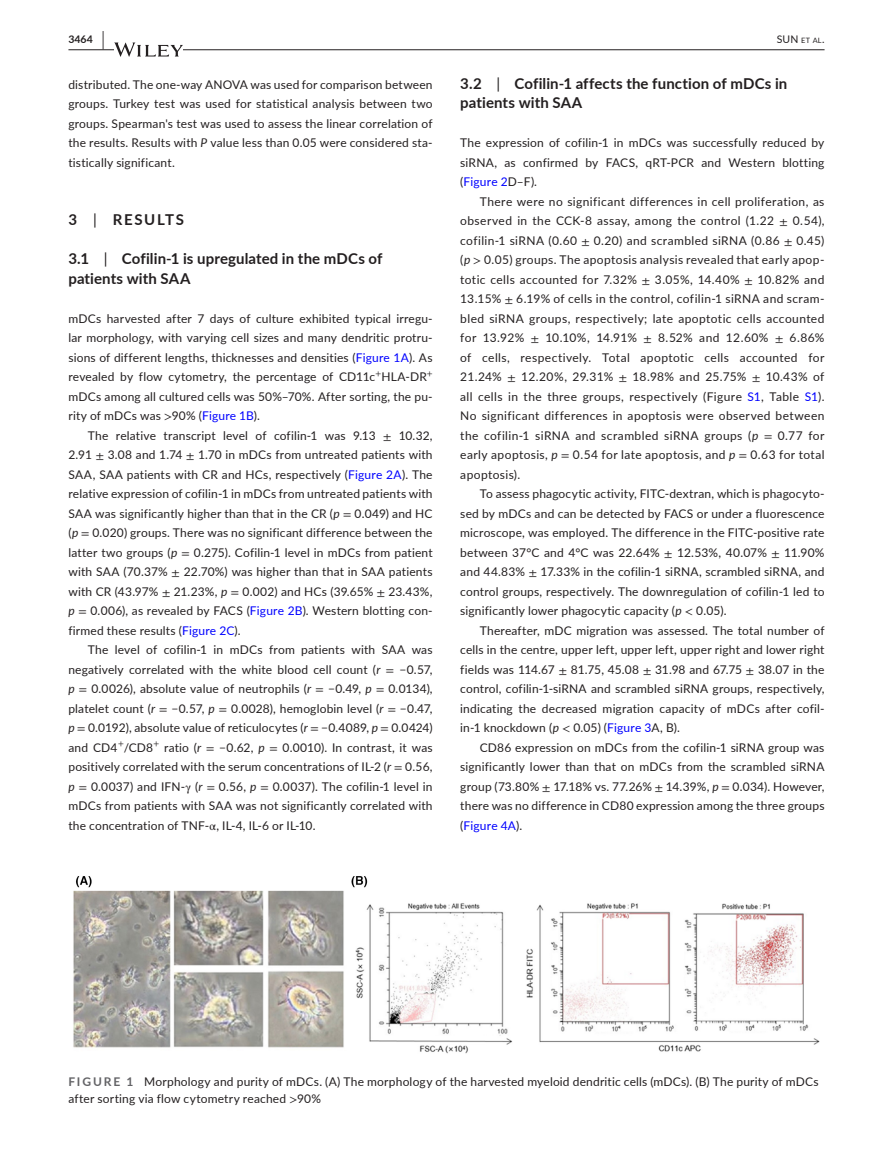
<style>
.page{position:relative;width:893px;height:1174px;background:#fff}
.page>*{position:absolute;margin:0;border:0;box-sizing:border-box;transform-origin:0 0}
.t1{font:700 15px/19.5px "Lato";letter-spacing:.005em;color:#231f20}
.t2{font:700 15px "Lato";letter-spacing:.105em;color:#231f20}
.t3{font:12px/19.5px "Lato";letter-spacing:.015em;color:#231f20;text-align:justify}
.t4{font:10.5px "Lato";color:#231f20}
.t5{font:700 10.5px "Lato";color:#231f20}
.t6{font:8.4px "STIX";color:#231f20}
.s1{font-size:19.5px}
.s2{font-size:7.35px}
.s3{font-style:italic}
.s4{font-weight:400}
.s5{color:#00f}
.s6{font-family:"STIX"}
.s7{font-weight:700;color:#636366}
</style>
<div class="page">
<hr style="left:68px;top:49px;width:756px;height:1px;background:#231f20">
<svg style="left:114px;top:42px;width:69px;height:15px"></svg>
<img style="left:73px;top:876px;width:747px;height:178px">
<p class="t5" style="left:68px;top:31px;width:37px">3464 <span class="s1">|</span></p>
<p class="t4" style="left:777px;top:31px;width:49px">SUN <span class="s2">et al</span>.</p>
<p class="t3" style="left:68px;top:74px;width:366px">distributed. The one-way ANOVA was used for comparison between groups. Turkey test was used for statistical analysis between two groups. Spearman's test was used to assess the linear correlation of the results. Results with <span class="s3">P</span> value less than 0.05 were considered sta&shy;tistically significant.</p>
<p class="t1" style="left:460px;top:73px;width:329px">3.2 <span class="s4">|</span> Cofilin-1 affects the function of mDCs in patients with SAA</p>
<p class="t3" style="left:460px;top:132px;width:366px">The expression of cofilin-1 in mDCs was successfully reduced by siRNA, as confirmed by FACS, qRT-PCR and Western blotting (<span class="s5">Figure 2</span>D–F).</p>
<p class="t3" style="left:460px;top:191px;width:366px;text-indent:20px">There were no significant differences in cell proliferation, as observed in the CCK-8 assay, among the control (1.22 <span class="s6">±</span> 0.54), cofilin-1 siRNA (0.60 <span class="s6">±</span> 0.20) and scrambled siRNA (0.86 <span class="s6">±</span> 0.45) (<span class="s3">p</span> <span class="s6">&gt;</span> 0.05) groups. The apoptosis analysis revealed that early apop&shy;totic cells accounted for 7.32% <span class="s6">±</span> 3.05%, 14.40% <span class="s6">±</span> 10.82% and 13.15% <span class="s6">±</span> 6.19% of cells in the control, cofilin-1 siRNA and scram&shy;bled siRNA groups, respectively; late apoptotic cells accounted for 13.92% <span class="s6">±</span> 10.10%, 14.91% <span class="s6">±</span> 8.52% and 12.60% <span class="s6">±</span> 6.86% of cells, respectively. Total apoptotic cells accounted for 21.24% <span class="s6">±</span> 12.20%, 29.31% <span class="s6">±</span> 18.98% and 25.75% <span class="s6">±</span> 10.43% of all cells in the three groups, respectively (Figure <span class="s5">S1</span>, Table <span class="s5">S1</span>).<br>No significant differences in apoptosis were observed between the cofilin-1 siRNA and scrambled siRNA groups (<span class="s3">p</span> <span class="s6">=</span> 0.77 for early apoptosis, <span class="s3">p</span> <span class="s6">=</span> 0.54 for late apoptosis, and <span class="s3">p</span> <span class="s6">=</span> 0.63 for total apoptosis).</p>
<p class="t3" style="left:460px;top:483px;width:366px;text-indent:20px">To assess phagocytic activity, FITC-dextran, which is phagocyto&shy;sed by mDCs and can be detected by FACS or under a fluorescence microscope, was employed. The difference in the FITC-positive rate between 37°C and 4°C was 22.64% <span class="s6">±</span> 12.53%, 40.07% <span class="s6">±</span> 11.90% and 44.83% <span class="s6">±</span> 17.33% in the cofilin-1 siRNA, scrambled siRNA, and control groups, respectively. The downregulation of cofilin-1 led to significantly lower phagocytic capacity (<span class="s3">p</span> <span class="s6">&lt;</span> 0.05).</p>
<p class="t3" style="left:460px;top:620px;width:366px;text-indent:20px">Thereafter, mDC migration was assessed. The total number of cells in the centre, upper left, upper left, upper right and lower right fields was 114.67 <span class="s6">±</span> 81.75, 45.08 <span class="s6">±</span> 31.98 and 67.75 <span class="s6">±</span> 38.07 in the control, cofilin-1-siRNA and scrambled siRNA groups, respectively, indicating the decreased migration capacity of mDCs after cofil&shy;in-1 knockdown (<span class="s3">p</span> <span class="s6">&lt;</span> 0.05) (<span class="s5">Figure 3</span>A, B).</p>
<p class="t3" style="left:460px;top:737px;width:366px;text-indent:20px">CD86 expression on mDCs from the cofilin-1 siRNA group was significantly lower than that on mDCs from the scrambled siRNA group (73.80% <span class="s6">±</span> 17.18% vs. 77.26% <span class="s6">±</span> 14.39%, <span class="s3">p</span> <span class="s6">=</span> 0.034). However, there was no difference in CD80 expression among the three groups (<span class="s5">Figure 4A</span>).</p>
<p class="t2" style="left:68px;top:209px;width:117px">3 <span class="s4">|</span> RESULTS</p>
<p class="t1" style="left:68px;top:248px;width:316px">3.1 <span class="s4">|</span> Cofilin-1 is upregulated in the mDCs of patients with SAA</p>
<p class="t3" style="left:68px;top:308px;width:366px">mDCs harvested after 7 days of culture exhibited typical irregu&shy;lar morphology, with varying cell sizes and many dendritic protru&shy;sions of different lengths, thicknesses and densities (<span class="s5">Figure 1A</span>). As revealed by flow cytometry, the percentage of CD11c</p>
<p class="t6" style="left:375px;top:367px;width:7px">+</p>
<p class="t3" style="left:381px;top:366px;width:47px">HLA-DR</p>
<p class="t6" style="left:427px;top:367px;width:7px">+</p>
<p class="t3" style="left:68px;top:386px;width:366px">mDCs among all cultured cells was 50%–70%. After sorting, the pu&shy;rity of mDCs was <span class="s6">&gt;</span>90% (<span class="s5">Figure 1B</span>).</p>
<p class="t3" style="left:68px;top:425px;width:366px;text-indent:20px">The relative transcript level of cofilin-1 was 9.13 <span class="s6">±</span> 10.32, 2.91 <span class="s6">±</span> 3.08 and 1.74 <span class="s6">±</span> 1.70 in mDCs from untreated patients with SAA, SAA patients with CR and HCs, respectively (<span class="s5">Figure 2A</span>). The relative expression of cofilin-1 in mDCs from untreated patients with SAA was significantly higher than that in the CR (<span class="s3">p</span> <span class="s6">=</span> 0.049) and HC (<span class="s3">p</span> <span class="s6">=</span> 0.020) groups. There was no significant difference between the latter two groups (<span class="s3">p</span> <span class="s6">=</span> 0.275). Cofilin-1 level in mDCs from patient with SAA (70.37% <span class="s6">±</span> 22.70%) was higher than that in SAA patients with CR (43.97% <span class="s6">±</span> 21.23%, <span class="s3">p</span> <span class="s6">=</span> 0.002) and HCs (39.65% <span class="s6">±</span> 23.43%, <span class="s3">p</span> <span class="s6">=</span> 0.006), as revealed by FACS (<span class="s5">Figure 2B</span>). Western blotting con&shy;firmed these results (<span class="s5">Figure 2C</span>).</p>
<p class="t3" style="left:68px;top:639px;width:366px;text-indent:20px">The level of cofilin-1 in mDCs from patients with SAA was negatively correlated with the white blood cell count (<span class="s3">r</span> <span class="s6">=</span> −0.57, <span class="s3">p</span> <span class="s6">=</span> 0.0026), absolute value of neutrophils (<span class="s3">r</span> <span class="s6">=</span> −0.49, <span class="s3">p</span> <span class="s6">=</span> 0.0134), platelet count (<span class="s3">r</span> <span class="s6">=</span> −0.57, <span class="s3">p</span> <span class="s6">=</span> 0.0028), hemoglobin level (<span class="s3">r</span> <span class="s6">=</span> −0.47, <span class="s3">p</span> <span class="s6">=</span> 0.0192), absolute value of reticulocytes (<span class="s3">r</span> <span class="s6">=</span> −0.4089, <span class="s3">p</span> <span class="s6">=</span> 0.0424) and CD4</p>
<p class="t6" style="left:118px;top:738px;width:7px">+</p>
<p class="t3" style="left:124px;top:737px;width:31px">/CD8</p>
<p class="t6" style="left:153px;top:738px;width:7px">+</p>
<p class="t3" style="left:68px;top:737px;width:366px;text-indent:96px">ratio (<span class="s3">r</span> <span class="s6">=</span> −0.62, <span class="s3">p</span> <span class="s6">=</span> 0.0010). In contrast, it was positively correlated with the serum concentrations of IL-2 (<span class="s3">r</span> <span class="s6">=</span> 0.56, <span class="s3">p</span> <span class="s6">=</span> 0.0037) and IFN-<span class="s6">γ</span> (<span class="s3">r</span> <span class="s6">=</span> 0.56, <span class="s3">p</span> <span class="s6">=</span> 0.0037). The cofilin-1 level in mDCs from patients with SAA was not significantly correlated with the concentration of TNF-<span class="s6">α</span>, IL-4, IL-6 or IL-10.</p>
<p class="t3" style="left:68px;top:1073px;width:752px;line-height:16.5px"><span class="s7">FIGURE 1</span> Morphology and purity of mDCs. (A) The morphology of the harvested myeloid dendritic cells (mDCs). (B) The purity of mDCs after sorting via flow cytometry reached <span class="s6">&gt;</span>90%</p>
</div>
